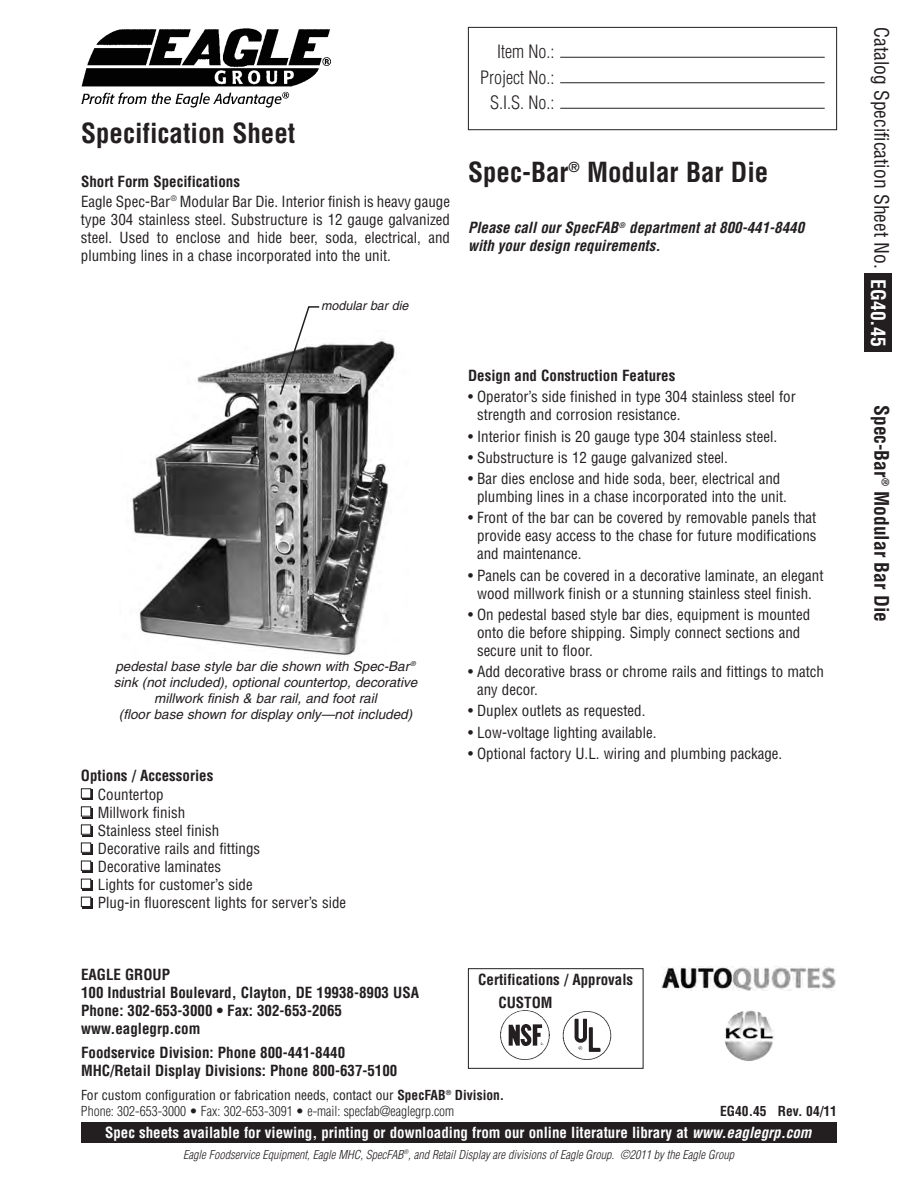
<style>
.page{position:relative;width:918px;height:1188px;background:#fff}
.page>*{position:absolute;margin:0;border:0;box-sizing:border-box;transform-origin:0 0}
.t1{font:700 condensed 27px "Helvetica";color:#231f20}
.t2{font:condensed 19.5px "Helvetica";color:#231f20}
.t3{font:700 condensed 19.5px "Helvetica";color:#231f20}
.t4{font:300 condensed 18px/25.5px "Helvetica";color:#231f20;text-align:right}
.t5{font:condensed 15px/18px "Helvetica";color:#231f20}
.t6{font:700 condensed 15px/18px "Helvetica";color:#231f20}
.t7{font:700 condensed 15px "Helvetica";color:#fff}
.t8{font:italic 700 condensed 15px/18px "Helvetica";color:#231f20}
.t9{font:italic 13.5px/16.2px "Helvetica";color:#231f20;text-align:center}
.t10{font:300 condensed 13.5px/16.2px "Helvetica";color:#231f20}
.t11{font:700 condensed 13.5px "Helvetica";color:#231f20}
.t12{font:italic 12.75px "Helvetica";color:#231f20}
.t13{font:italic 300 condensed 12px "Helvetica";color:#231f20}
.s1{font-weight:700}
.s2{font-weight:400}
.s3{font-style:italic}
.s4{font-weight:700;color:#fff}
</style>
<div class="page">
<img style="left:132px;top:338px;width:264px;height:317px">
<svg style="left:279px;top:306px;width:42px;height:90px"></svg>
<div style="left:864px;top:274px;width:28px;height:78px;background:#231f20"></div>
<div style="left:468px;top:27px;width:369px;height:103px;border:1px solid #231f20"></div>
<hr style="left:560px;top:82px;width:265px;height:1px;background:#231f20">
<hr style="left:560px;top:57px;width:265px;height:1px;background:#231f20">
<hr style="left:560px;top:108px;width:265px;height:1px;background:#231f20">
<img style="left:81px;top:28px;width:250px;height:79px">
<div style="left:81px;top:1122px;width:756px;height:21px;background:#231f20"></div>
<div style="left:82px;top:790px;width:11px;height:10px;background:#231f20"></div>
<div style="left:82px;top:808px;width:11px;height:10px;background:#231f20"></div>
<div style="left:82px;top:826px;width:11px;height:10px;background:#231f20"></div>
<div style="left:81px;top:789px;width:10px;height:9px;background:#fff"></div>
<div style="left:81px;top:788px;width:10px;height:10px;border:1px solid #231f20"></div>
<div style="left:81px;top:807px;width:10px;height:9px;background:#fff"></div>
<div style="left:81px;top:806px;width:10px;height:11px;border:1px solid #231f20"></div>
<div style="left:81px;top:825px;width:10px;height:9px;background:#fff"></div>
<div style="left:81px;top:825px;width:10px;height:10px;border:1px solid #231f20"></div>
<svg style="left:724px;top:1010px;width:51px;height:51px"></svg>
<img style="left:724px;top:1011px;width:51px;height:49px;border-radius:50%">
<div style="left:468px;top:968px;width:175px;height:101px;border:1px solid #231f20"></div>
<div style="left:82px;top:844px;width:11px;height:10px;background:#231f20"></div>
<div style="left:82px;top:862px;width:11px;height:10px;background:#231f20"></div>
<div style="left:81px;top:843px;width:10px;height:9px;background:#fff"></div>
<div style="left:81px;top:843px;width:10px;height:10px;border:1px solid #231f20"></div>
<div style="left:81px;top:861px;width:10px;height:9px;background:#fff"></div>
<div style="left:81px;top:861px;width:10px;height:10px;border:1px solid #231f20"></div>
<div style="left:82px;top:880px;width:11px;height:10px;background:#231f20"></div>
<div style="left:81px;top:879px;width:10px;height:9px;background:#fff"></div>
<div style="left:81px;top:879px;width:10px;height:10px;border:1px solid #231f20"></div>
<div style="left:82px;top:898px;width:11px;height:10px;background:#231f20"></div>
<div style="left:81px;top:897px;width:10px;height:10px;background:#fff"></div>
<div style="left:81px;top:897px;width:10px;height:10px;border:1px solid #231f20"></div>
<img style="left:562px;top:1012px;width:50px;height:48px">
<img style="left:500px;top:1010px;width:50px;height:50px">
<img style="left:662px;top:967px;width:174px;height:23px">
<h1 class="t1" style="left:81px;top:117px;width:216px">Specification Sheet</h1>
<p class="t5" style="left:81px;top:171px;width:371px;line-height:20.1px"><span class="s1">Short Form Specifications<br></span>Eagle Spec-Bar<sup>®</sup> Modular Bar Die. Interior finish is heavy gauge</p>
<p class="t5" style="left:81px;top:210px;width:371px;text-align:justify">type 304 stainless steel. Substructure is 12 gauge galvanized steel. Used to enclose and hide beer, soda, electrical, and plumbing lines in a chase incorporated into the unit.</p>
<p class="t12" style="left:321px;top:299px;width:89px">modular bar die</p>
<p class="t4" style="left:480px;top:39px;width:76px">Item No.:<br>Project No.:<br>S.I.S. No.:</p>
<h1 class="t1" style="left:468px;top:156px;width:302px">Spec-Bar<sup>®</sup> Modular Bar Die</h1>
<p class="t8" style="left:468px;top:219px;width:338px">Please call our SpecFAB<sup>®</sup> department at 800-441-8440 with your design requirements.</p>
<p class="t9" style="left:114px;top:658px;width:305px">pedestal base style bar die shown with Spec-Bar <sup>® </sup>sink (not included), optional countertop, decorative millwork finish &amp; bar rail, and foot rail<br>(floor base shown for display only—not included)</p>
<p class="t6" style="left:81px;top:766px;width:134px">Options / Accessories</p>
<p class="t5" style="left:98px;top:785px;width:250px">Countertop<br>Millwork finish<br>Stainless steel finish<br>Decorative rails and fittings<br>Decorative laminates<br>Lights for customer’s side<br>Plug-in fluorescent lights for server’s side</p>
<p class="t6" style="left:81px;top:965px;width:340px">EAGLE GROUP<br>100 Industrial Boulevard, Clayton, DE 19938-8903 USA<br>Phone: 302-653-3000 • Fax: 302-653-2065 www.eaglegrp.com</p>
<p class="t6" style="left:81px;top:1044px;width:318px">Foodservice Division: Phone 800-441-8440<br>MHC/Retail Display Divisions: Phone 800-637-5100</p>
<p class="t6" style="left:468px;top:367px;width:209px">Design and Construction Features</p>
<p class="t5" style="left:477px;top:388px;width:320px;text-indent:-9px">• Operator’s side finished in type 304 stainless steel for strength and corrosion resistance.</p>
<p class="t5" style="left:468px;top:427px;width:311px">• Interior finish is 20 gauge type 304 stainless steel.</p>
<p class="t5" style="left:468px;top:448px;width:262px">• Substructure is 12 gauge galvanized steel.</p>
<p class="t5" style="left:477px;top:469px;width:311px;text-indent:-9px">• Bar dies enclose and hide soda, beer, electrical and plumbing lines in a chase incorporated into the unit.</p>
<p class="t5" style="left:477px;top:509px;width:341px;text-align:justify;text-indent:-9px">• Front of the bar can be covered by removable panels that provide easy access to the chase for future modifications and maintenance.</p>
<p class="t5" style="left:468px;top:566px;width:357px;text-align:center">• Panels can be covered in a decorative laminate, an elegant wood millwork finish or a stunning stainless steel finish.</p>
<p class="t5" style="left:477px;top:605px;width:335px;text-indent:-9px">• On pedestal based style bar dies, equipment is mounted onto die before shipping. Simply connect sections and secure unit to floor.</p>
<p class="t5" style="left:477px;top:662px;width:349px;text-indent:-9px">• Add decorative brass or chrome rails and fittings to match any decor.</p>
<p class="t5" style="left:468px;top:702px;width:179px">• Duplex outlets as requested.</p>
<p class="t5" style="left:468px;top:723px;width:190px">• Low-voltage lighting available.</p>
<p class="t5" style="left:468px;top:744px;width:316px">• Optional factory U.L. wiring and plumbing package.</p>
<p class="t6" style="left:498px;top:968px;width:136px;line-height:22.8px;text-indent:-20px">Certifications / Approvals<br>CUSTOM</p>
<p class="t10" style="left:81px;top:1087px;width:425px"><span class="s2">For custom configuration or fabrication needs, contact our</span> <span class="s1">SpecFAB</span><sup>®</sup> <span class="s1">Division.<br></span>Phone: 302-653-3000 • Fax: 302-653-3091 • e-mail: specfab@eaglegrp.com</p>
<p class="t11" style="left:720px;top:1103px;width:118px">EG40.45 Rev. 04/11</p>
<p class="t7" style="left:105px;top:1123px;width:708px">Spec sheets available for viewing, printing or downloading from our online literature library at <span class="s3">www.eaglegrp.com</span></p>
<p class="t13" style="left:183px;top:1147px;width:552px">Eagle Foodservice Equipment, Eagle MHC, SpecFAB<sup>®</sup>, and Retail Display are divisions of Eagle Group. ©2011 by the Eagle Group</p>
<h2 class="t2" style="left:894px;top:27px;width:321px;rotate:90deg">Catalog Specification Sheet No. <span class="s4">EG40.45</span></h2>
<h2 class="t3" style="left:893px;top:405px;width:219px;rotate:90deg">Spec-Bar<sup>®</sup> Modular Bar Die</h2>
</div>
